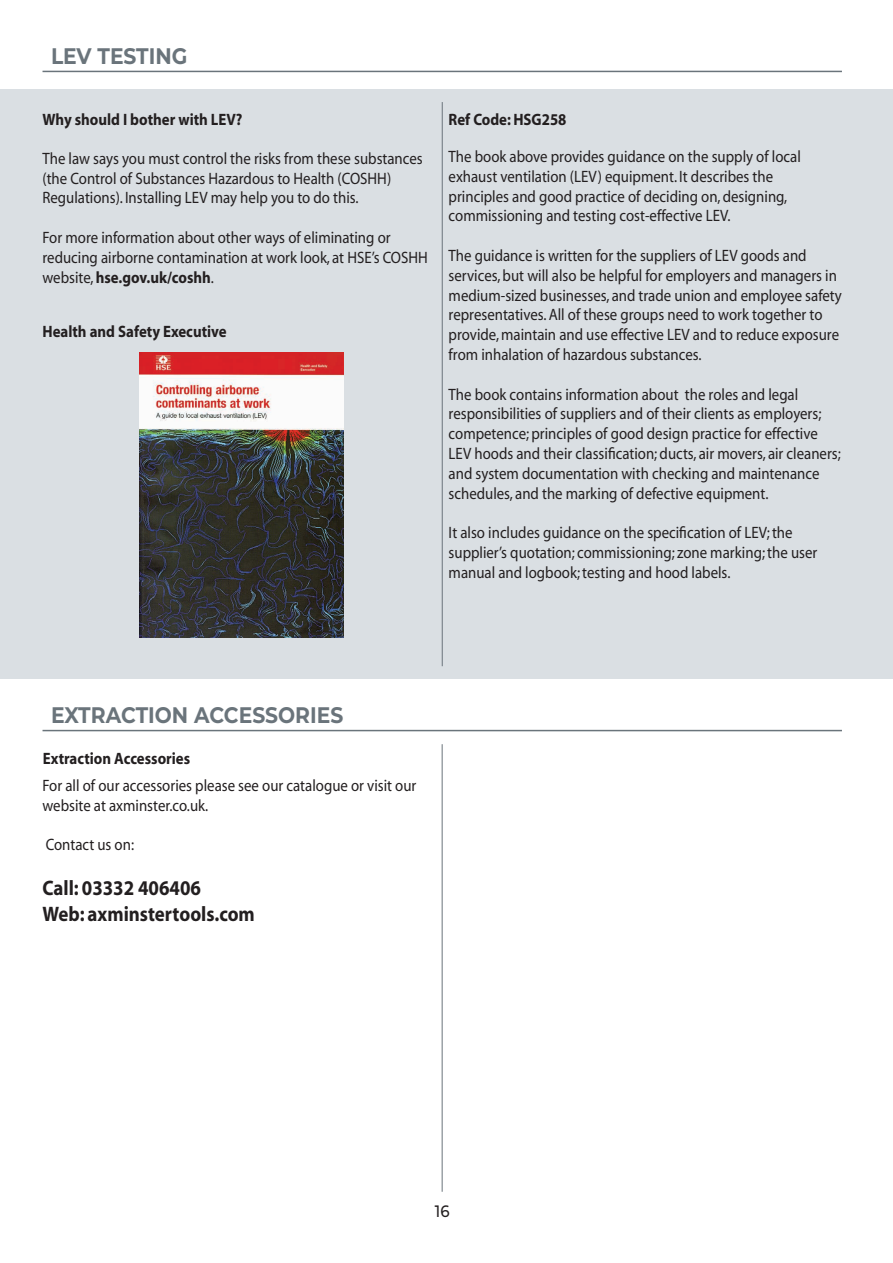
<style>
.page{position:relative;width:893px;height:1263px;background:#fff}
.page>*{position:absolute;margin:0;border:0;box-sizing:border-box;transform-origin:0 0}
.Main_Heading_Left{font:700 22.5px "Montserrat";color:#6a747b;scale:.9 1}
.Manual_Text{font:700 21px "Myriad";color:#231f20;scale:.9 1}
.Manual_Text-2{font:16.5px/19.8px "Myriad";color:#231f20;scale:.9 1}
.Sub_Heading{font:700 16.5px "Myriad";color:#231f20;scale:.9 1}
.Page_Numbers{font:500 16.5px "Montserrat";color:#231f20;scale:.9 1}
.s1{font-weight:700}
</style>
<div class="page">
<hr style="left:43px;top:71px;width:799px;height:1px;background:#6a747b">
<hr style="left:442px;top:744px;width:1px;height:448px;background:#6a747b">
<div style="left:0;top:89px;width:893px;height:590px;background:#dadfe3"></div>
<img style="left:139px;top:353px;width:204px;height:284px">
<hr style="left:442px;top:102px;width:1px;height:564px;background:#6a747b">
<hr style="left:43px;top:730px;width:799px;height:1px;background:#6a747b">
<p class="Main_Heading_Left" style="left:51px;top:40px;width:153px">LEV TESTING</p>
<p class="Sub_Heading" style="left:43px;top:111px;width:224px">Why should I bother with LEV?</p>
<p class="Manual_Text-2" style="left:43px;top:149px;width:424px">The law says you must control the risks from these substances (the Control of Substances Hazardous to Health (COSHH)<br>Regulations). Installing LEV may help you to do this.</p>
<p class="Manual_Text-2" style="left:43px;top:228px;width:430px">For more information about other ways of eliminating or reducing airborne contamination at work look, at HSE’s COSHH website, <span class="s1">hse.gov.uk/coshh</span>.</p>
<p class="Sub_Heading" style="left:43px;top:323px;width:206px">Health and Safety Executive</p>
<p class="Sub_Heading" style="left:449px;top:111px;width:132px">Ref Code: HSG258</p>
<p class="Manual_Text-2" style="left:449px;top:147px;width:393px">The book above provides guidance on the supply of local exhaust ventilation (LEV) equipment. It describes the principles and good practice of deciding on, designing, commissioning and testing cost-effective LEV.</p>
<p class="Manual_Text-2" style="left:449px;top:246px;width:439px">The guidance is written for the suppliers of LEV goods and services, but will also be helpful for employers and managers in medium-sized businesses, and trade union and employee safety representatives. All of these groups need to work together to provide, maintain and use effective LEV and to reduce exposure from inhalation of hazardous substances.</p>
<p class="Manual_Text-2" style="left:449px;top:385px;width:437px">The book contains information about the roles and legal responsibilities of suppliers and of their clients as employers; competence; principles of good design practice for effective LEV hoods and their classification; ducts, air movers, air cleaners; and system documentation with checking and maintenance schedules, and the marking of defective equipment.</p>
<p class="Manual_Text-2" style="left:449px;top:523px;width:384px">It also includes guidance on the specification of LEV; the</p>
<p class="Manual_Text-2" style="left:449px;top:543px;width:411px">supplier’s quotation; commissioning; zone marking; the user manual and logbook; testing and hood labels.</p>
<p class="Main_Heading_Left" style="left:51px;top:699px;width:326px">EXTRACTION ACCESSORIES</p>
<p class="Sub_Heading" style="left:43px;top:750px;width:165px">Extraction Accessories</p>
<p class="Manual_Text-2" style="left:43px;top:776px;width:417px">For all of our accessories please see our catalogue or visit our website at axminster.co.uk.</p>
<p class="Manual_Text-2" style="left:46px;top:836px;width:100px">Contact us on:</p>
<p class="Manual_Text" style="left:43px;top:877px;width:178px">Call: 03332 406406</p>
<p class="Manual_Text" style="left:43px;top:903px;width:237px">Web: axminstertools.com</p>
<p class="Page_Numbers" style="left:435px;top:1200px;width:18px">16</p>
</div>
